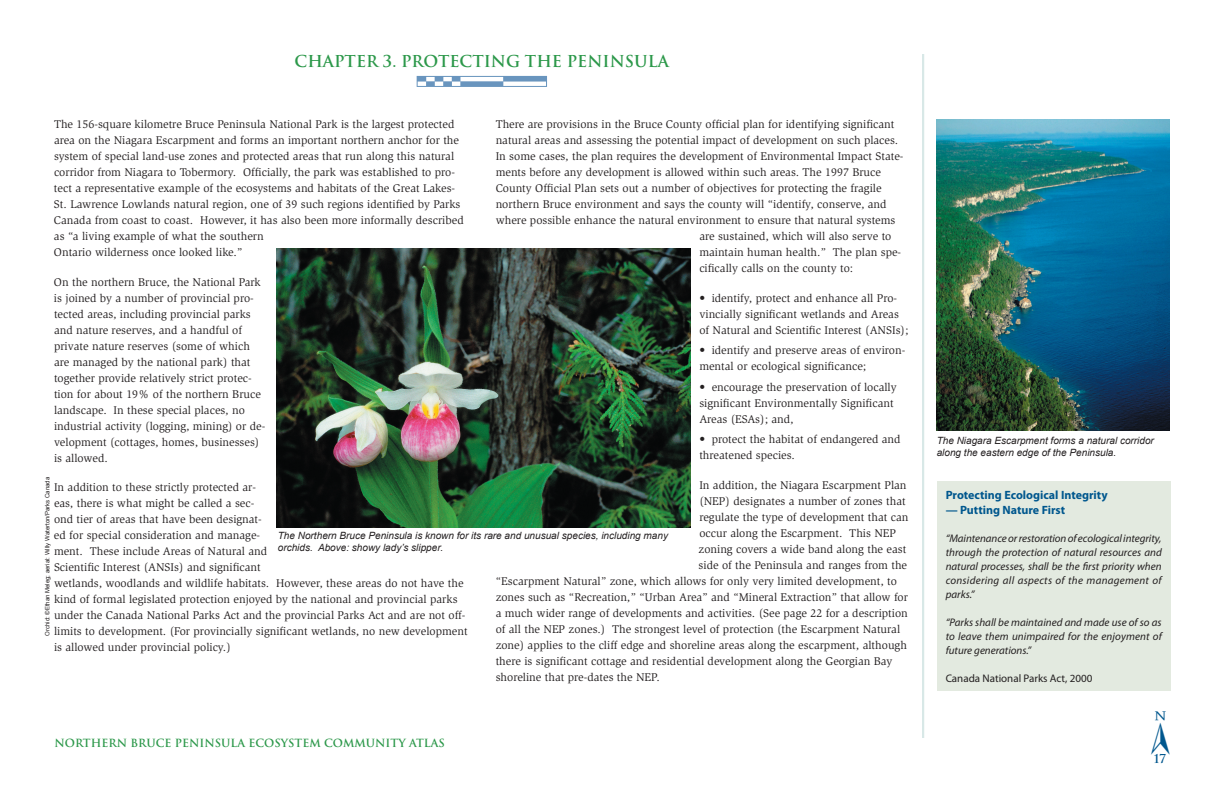
<style>
.page{position:relative;width:1224px;height:792px;background:#fff}
.page>*{position:absolute;margin:0;border:0;box-sizing:border-box;transform-origin:0 0}
.t1{font:700 16px "Trajan";color:#2c984a}
.t2{font:700 12px "Myriad Pro";color:#00578e}
.t3{font:700 12px "Trajan";color:#00578e}
.t4{font:11.5px/16px "Slimbach";color:#231f20}
.t5{font:italic 11px/14px "Myriad Pro";letter-spacing:.01em;color:#231f20;text-align:justify}
.t6{font:700 11px "Trajan";color:#2c984a}
.t7{font:11px "Myriad Pro";color:#231f20}
.t8{font:italic 10px/12px "Arial";color:#231f20}
.t9{font:6px "Arial";color:#231f20}
</style>
<div class="page">
<hr style="left:922px;top:54px;width:1px;height:684px;background:#d6e7e6">
<hr style="left:923px;top:54px;width:1px;height:684px;background:#d6e7e6">
<hr style="left:924px;top:54px;width:1px;height:684px;background:#d6e7e6">
<img style="left:937px;top:119px;width:233px;height:311px">
<img style="left:277px;top:249px;width:413px;height:279px">
<div style="left:937px;top:481px;width:234px;height:210px;background:#e3eae0"></div>
<h1 class="t1" style="left:295px;top:51px;width:376px">CHAPTER 3. PROTECTING THE PENINSULA</h1>
<p class="t4" style="left:496px;top:116px;width:400px">There are provisions in the Bruce County official plan for identifying significant</p>
<p class="t4" style="left:496px;top:132px;width:404px">natural areas and assessing the potential impact of development on such places.</p>
<p class="t4" style="left:496px;top:148px;width:409px">In some cases, the plan requires the development of Environmental Impact State-</p>
<p class="t4" style="left:496px;top:164px;width:387px">ments before any development is allowed within such areas. The 1997 Bruce</p>
<p class="t4" style="left:496px;top:180px;width:387px">County Official Plan sets out a number of objectives for protecting the fragile</p>
<p class="t4" style="left:496px;top:196px;width:392px">northern Bruce environment and says the county will “identify, conserve, and</p>
<p class="t4" style="left:496px;top:212px;width:401px">where possible enhance the natural environment to ensure that natural systems</p>
<p class="t4" style="left:699px;top:228px;width:194px">are sustained, which will also serve to</p>
<p class="t4" style="left:699px;top:244px;width:203px">maintain human health.” The plan spe-</p>
<p class="t4" style="left:699px;top:260px;width:156px">cifically calls on the county to:</p>
<p class="t4" style="left:699px;top:290px;width:211px">• identify, protect and enhance all Pro&shy;vincially significant wetlands and Areas of Natural and Scientific Interest (ANSIs);</p>
<p class="t4" style="left:699px;top:342px;width:208px">• identify and preserve areas of environ&shy;mental or ecological significance;</p>
<p class="t4" style="left:699px;top:379px;width:199px">• encourage the preservation of locally significant Environmentally Significant<br>Areas (ESAs); and,</p>
<p class="t4" style="left:699px;top:431px;width:203px">• protect the habitat of endangered and threatened species.</p>
<p class="t4" style="left:699px;top:478px;width:209px">In addition, the Niagara Escarpment Plan</p>
<p class="t4" style="left:699px;top:494px;width:208px">(NEP) designates a number of zones that</p>
<p class="t4" style="left:699px;top:510px;width:211px">regulate the type of development that can</p>
<p class="t4" style="left:699px;top:526px;width:198px">occur along the Escarpment. This NEP</p>
<p class="t4" style="left:699px;top:542px;width:209px">zoning covers a wide band along the east</p>
<p class="t4" style="left:699px;top:558px;width:210px">side of the Peninsula and ranges from the</p>
<p class="t4" style="left:496px;top:574px;width:403px">“Escarpment Natural” zone, which allows for only very limited development, to</p>
<p class="t4" style="left:496px;top:590px;width:414px">zones such as “Recreation,” “Urban Area” and “Mineral Extraction” that allow for</p>
<p class="t4" style="left:496px;top:606px;width:414px">a much wider range of developments and activities. (See page 22 for a description</p>
<p class="t4" style="left:496px;top:622px;width:406px">of all the NEP zones.) The strongest level of protection (the Escarpment Natural</p>
<p class="t4" style="left:496px;top:638px;width:413px">zone) applies to the cliff edge and shoreline areas along the escarpment, although</p>
<p class="t4" style="left:496px;top:654px;width:398px">there is significant cottage and residential development along the Georgian Bay</p>
<p class="t4" style="left:496px;top:670px;width:166px">shoreline that pre-dates the NEP.</p>
<p class="t4" style="left:54px;top:116px;width:407px">The 156-square kilometre Bruce Peninsula National Park is the largest protected area on the Niagara Escarpment and forms an important northern anchor for the</p>
<p class="t4" style="left:54px;top:148px;width:411px">system of special land-use zones and protected areas that run along this natural corridor from Niagara to Tobermory. Officially, the park was established to pro&shy;tect a representative example of the ecosystems and habitats of the Great Lakes-St. Lawrence Lowlands natural region, one of 39 such regions identified by Parks Canada from coast to coast. However, it has also been more informally described as “a living example of what the southern<br>Ontario wilderness once looked like.”</p>
<p class="t4" style="left:54px;top:274px;width:213px">On the northern Bruce, the National Park is joined by a number of provincial pro&shy;tected areas, including provincial parks and nature reserves, and a handful of private nature reserves (some of which are managed by the national park) that together provide relatively strict protec&shy;tion for about 19% of the northern Bruce landscape. In these special places, no industrial activity (logging, mining) or de&shy;velopment (cottages, homes, businesses) is allowed.</p>
<p class="t4" style="left:54px;top:480px;width:415px">In addition to these strictly protected ar-<br>eas, there is what might be called a sec-<br>ond tier of areas that have been designat-<br>ed for special consideration and manage-<br>ment. These include Areas of Natural and<br>Scientific Interest (ANSIs) and significant<br>wetlands, woodlands and wildlife habitats. However, these areas do not have the kind of formal legislated protection enjoyed by the national and provincial parks under the Canada National Parks Act and the provincial Parks Act and are not off&shy;limits to development. (For provincially significant wetlands, no new development is allowed under provincial policy.)</p>
<p class="t9" style="left:43px;top:636px;width:160px;rotate:-90deg">Orchid: ©Ethan Meleg; aerial: Willy Waterton/Parks Canada</p>
<p class="t8" style="left:278px;top:529px;width:392px">The Northern Bruce Peninsula is known for its rare and unusual species, including many orchids. Above: showy lady’s slipper.</p>
<p class="t6" style="left:55px;top:736px;width:392px">NORTHERN BRUCE PENINSULA ECOSYSTEM COMMUNITY ATLAS</p>
<p class="t8" style="left:937px;top:435px;width:219px">The Niagara Escarpment forms a natural corridor along the eastern edge of the Peninsula.</p>
<p class="t2" style="left:946px;top:489px;width:163px">Protecting Ecological Integrity</p>
<p class="t2" style="left:946px;top:504px;width:121px">— Putting Nature First</p>
<p class="t5" style="left:946px;top:532px;width:218px">“Maintenance or restoration of ecological integrity, through the protection of natural resources and natural processes, shall be the first priority when considering all aspects of the management of parks.”</p>
<p class="t5" style="left:946px;top:615px;width:218px">“Parks shall be maintained and made use of so as to leave them unimpaired for the enjoyment of future generations.”</p>
<p class="t7" style="left:946px;top:672px;width:148px">Canada National Parks Act, 2000</p>
<p class="t3" style="left:1154px;top:751px;width:14px">17</p>
</div>
